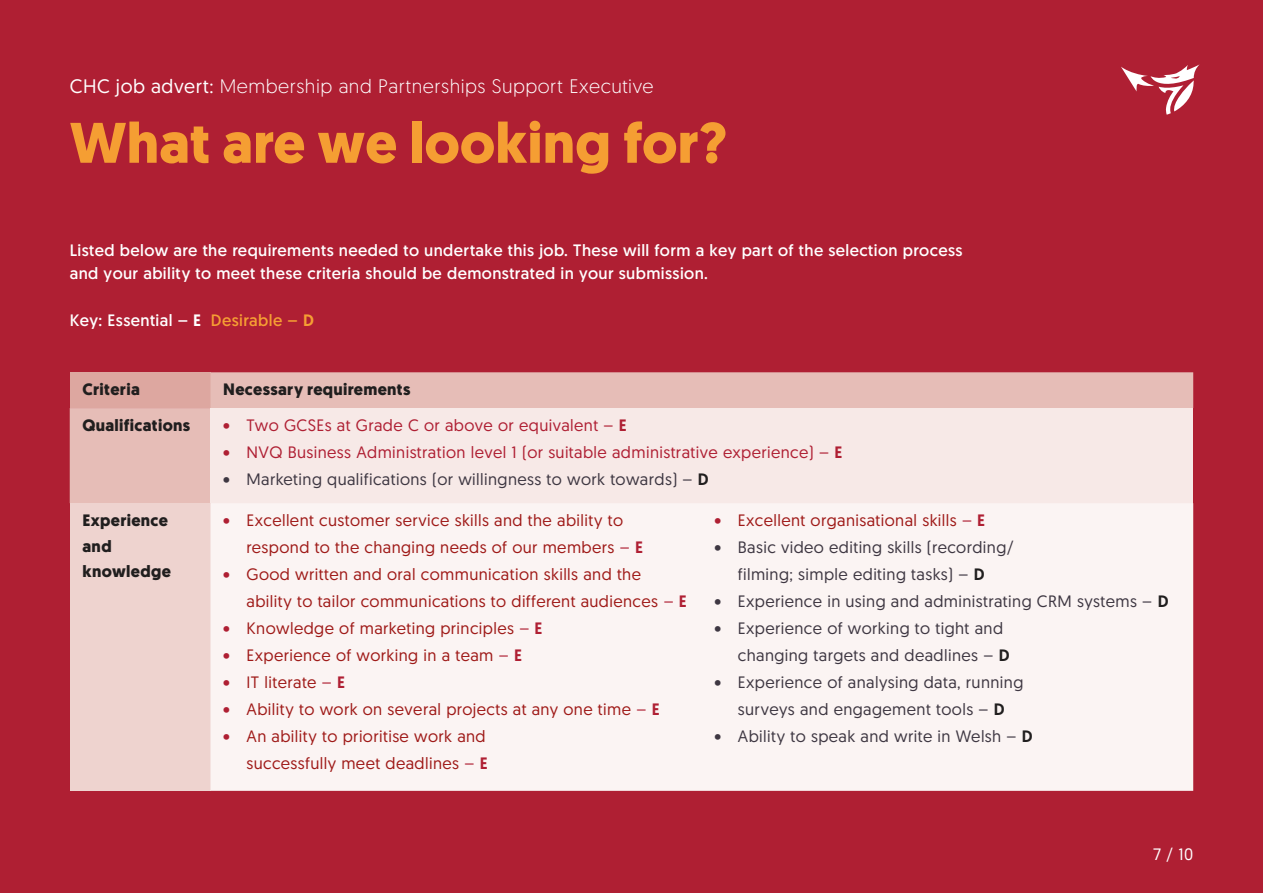
<style>
.page{position:relative;width:1263px;height:893px;background:#af1f33}
.page>*{position:absolute;margin:0;border:0;box-sizing:border-box;transform-origin:0 0}
.t1{font:700 57px "Geomanist";letter-spacing:.005em;color:#f59e33}
.t2{font:300 19.5px "Geomanist";letter-spacing:.025em;color:#fff}
.t3{font:16.5px/27px "Geomanist";letter-spacing:.025em;color:#9f1a18}
.t4{font:16.5px/27px "Geomanist";letter-spacing:.025em;color:#3e3742;text-align:center}
.Body_No_Indent{font:16.5px/23.2px "Geomanist";letter-spacing:.025em;color:#fff}
.t5{font:16.5px "Geomanist";letter-spacing:.025em;color:#af1f33}
.Table_Body_Bold{font:700 16.5px/25.5px "Geomanist";letter-spacing:.02em;color:#201e1e}
.t6{font:16.5px "Geomanist";color:#fff}
.s1{font-weight:400}
.s2{font-weight:500}
.s3{color:#f59e33}
.s4{font-weight:500;color:#f59e33}
.s5{font-weight:500;color:#201e1e}
.s6{color:#af1f33}
.s7{font-weight:500;color:#af1f33}
</style>
<div class="page">
<svg style="left:1121px;top:64px;width:78px;height:51px"></svg>
<svg style="left:70px;top:372px;width:1123px;height:131px;background:#e4b9b4"></svg>
<div style="left:210px;top:408px;width:983px;height:95px;background:#f7e9e7"></div>
<div style="left:70px;top:503px;width:140px;height:288px;background:#eed3cf"></div>
<div style="left:210px;top:503px;width:983px;height:288px;background:#fbf4f3"></div>
<p class="t2" style="left:70px;top:74px;width:585px"><span class="s1">CHC job advert:</span> Membership and Partnerships Support Executive</p>
<p class="t1" style="left:70px;top:105px;width:659px">What are we looking for?</p>
<p class="Body_No_Indent" style="left:70px;top:238px;width:894px">Listed below are the requirements needed to undertake this job. These will form a key part of the selection process and your ability to meet these criteria should be demonstrated in your submission.</p>
<p class="Body_No_Indent" style="left:70px;top:308px;width:246px">Key: Essential – <span class="s2">E</span> <span class="s3">Desirable –</span> <span class="s4">D</span></p>
<p class="Table_Body_Bold" style="left:83px;top:377px;width:59px">Criteria</p>
<p class="Table_Body_Bold" style="left:223px;top:377px;width:189px">Necessary requirements</p>
<p class="Table_Body_Bold" style="left:83px;top:413px;width:109px">Qualifications</p>
<p class="t5" style="left:223px;top:415px;width:405px">• Two GCSEs at Grade C or above or equivalent – <span class="s2">E</span></p>
<p class="t5" style="left:223px;top:442px;width:621px">• NVQ Business Administration level 1 (or suitable administrative experience) – <span class="s2">E</span></p>
<p class="t4" style="left:223px;top:465px;width:487px">• Marketing qualifications (or willingness to work towards) – <span class="s5">D</span></p>
<p class="Table_Body_Bold" style="left:83px;top:508px;width:90px">Experience and knowledge</p>
<p class="t3" style="left:246px;top:506px;width:398px;text-indent:-23px"><span class="s6">•</span> Excellent customer service skills and the ability to respond to the changing needs of our members <span class="s6">–</span> <span class="s7">E</span></p>
<p class="t3" style="left:715px;top:506px;width:272px"><span class="s6">•</span> Excellent organisational skills <span class="s6">–</span> <span class="s7">E</span></p>
<p class="t4" style="left:715px;top:533px;width:301px">• Basic video editing skills (recording/ filming; simple editing tasks) – <span class="s5">D</span></p>
<p class="t4" style="left:715px;top:587px;width:455px">• Experience in using and administrating CRM systems – <span class="s5">D</span></p>
<p class="t4" style="left:738px;top:614px;width:273px;text-align:left;text-indent:-23px">• Experience of working to tight and changing targets and deadlines – <span class="s5">D</span></p>
<p class="t4" style="left:715px;top:668px;width:310px">• Experience of analysing data, running surveys and engagement tools – <span class="s5">D</span></p>
<p class="t4" style="left:715px;top:722px;width:320px">• Ability to speak and write in Welsh – <span class="s5">D</span></p>
<p class="t3" style="left:246px;top:560px;width:442px;text-indent:-23px"><span class="s6">•</span> Good written and oral communication skills and the ability to tailor communications to different audiences <span class="s6">–</span> <span class="s7">E</span></p>
<p class="t3" style="left:223px;top:614px;width:321px"><span class="s6">•</span> Knowledge of marketing principles <span class="s6">–</span> <span class="s7">E</span></p>
<p class="t3" style="left:223px;top:641px;width:300px"><span class="s6">•</span> Experience of working in a team <span class="s6">–</span> <span class="s7">E</span></p>
<p class="t3" style="left:223px;top:668px;width:123px"><span class="s6">•</span> IT literate <span class="s6">–</span> <span class="s7">E</span></p>
<p class="t3" style="left:223px;top:695px;width:438px"><span class="s6">•</span> Ability to work on several projects at any one time <span class="s6">–</span> <span class="s7">E</span></p>
<p class="t3" style="left:223px;top:722px;width:266px;text-align:right"><span class="s6">•</span> An ability to prioritise work and successfully meet deadlines <span class="s6">–</span> <span class="s7">E</span></p>
<p class="t6" style="left:1153px;top:844px;width:42px">7 / 10</p>
</div>
